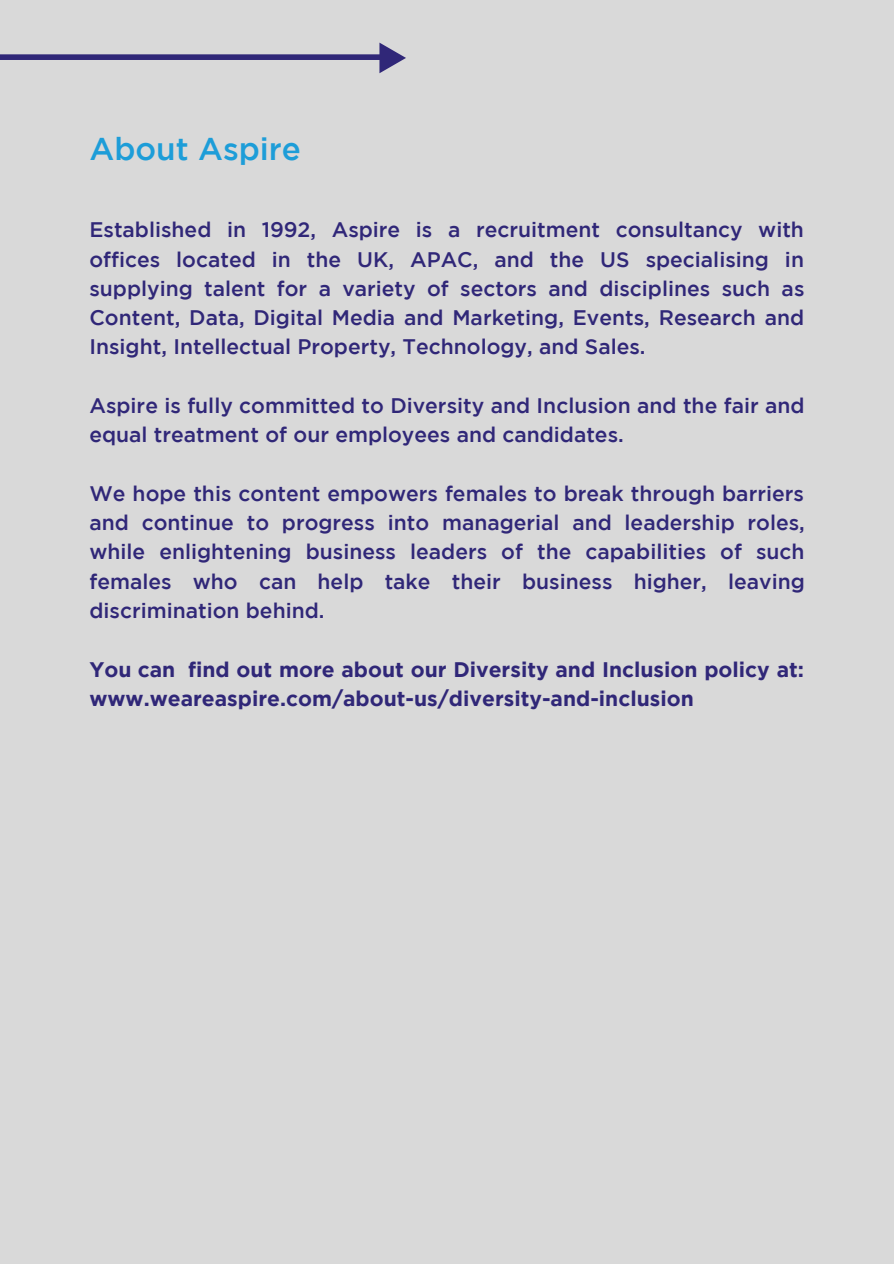
<style>
.page{position:relative;width:894px;height:1264px;background:#fff}
.page>*{position:absolute;margin:0;border:0;box-sizing:border-box;transform-origin:0 0}
.t1{font:500 31.5px "Gotham";color:#1d9dd8}
.t2{font:500 21px/29.2px "Gotham";color:#302778;text-align:justify}
.t3{font:700 21px/29.2px "Gotham";color:#302778}
</style>
<div class="page">
<div style="left:0;top:0;width:893px;height:1263px;background:#d9d9d9"></div>
<div style="left:0;top:54px;width:390px;height:6px;background:#302778"></div>
<svg style="left:379px;top:43px;width:27px;height:30px"></svg>
<h1 class="t1" style="left:89px;top:136px;width:213px">About Aspire</h1>
<p class="t2" style="left:89px;top:217px;width:716px">Established in 1992, Aspire is a recruitment consultancy with offices located in the UK, APAC, and the US specialising in supplying talent for a variety of sectors and disciplines such as Content, Data, Digital Media and Marketing, Events, Research and Insight, Intellectual Property, Technology, and Sales.</p>
<p class="t2" style="left:89px;top:392px;width:716px">Aspire is fully committed to Diversity and Inclusion and the fair and equal treatment of our employees and candidates.</p>
<p class="t2" style="left:89px;top:480px;width:716px">We hope this content empowers females to break through barriers and continue to progress into managerial and leadership roles, while enlightening business leaders of the capabilities of such females who can help take their business higher, leaving discrimination behind.</p>
<p class="t3" style="left:89px;top:656px;width:716px">You can find out more about our Diversity and Inclusion policy at: www.weareaspire.com/about-us/diversity-and-inclusion</p>
</div>
